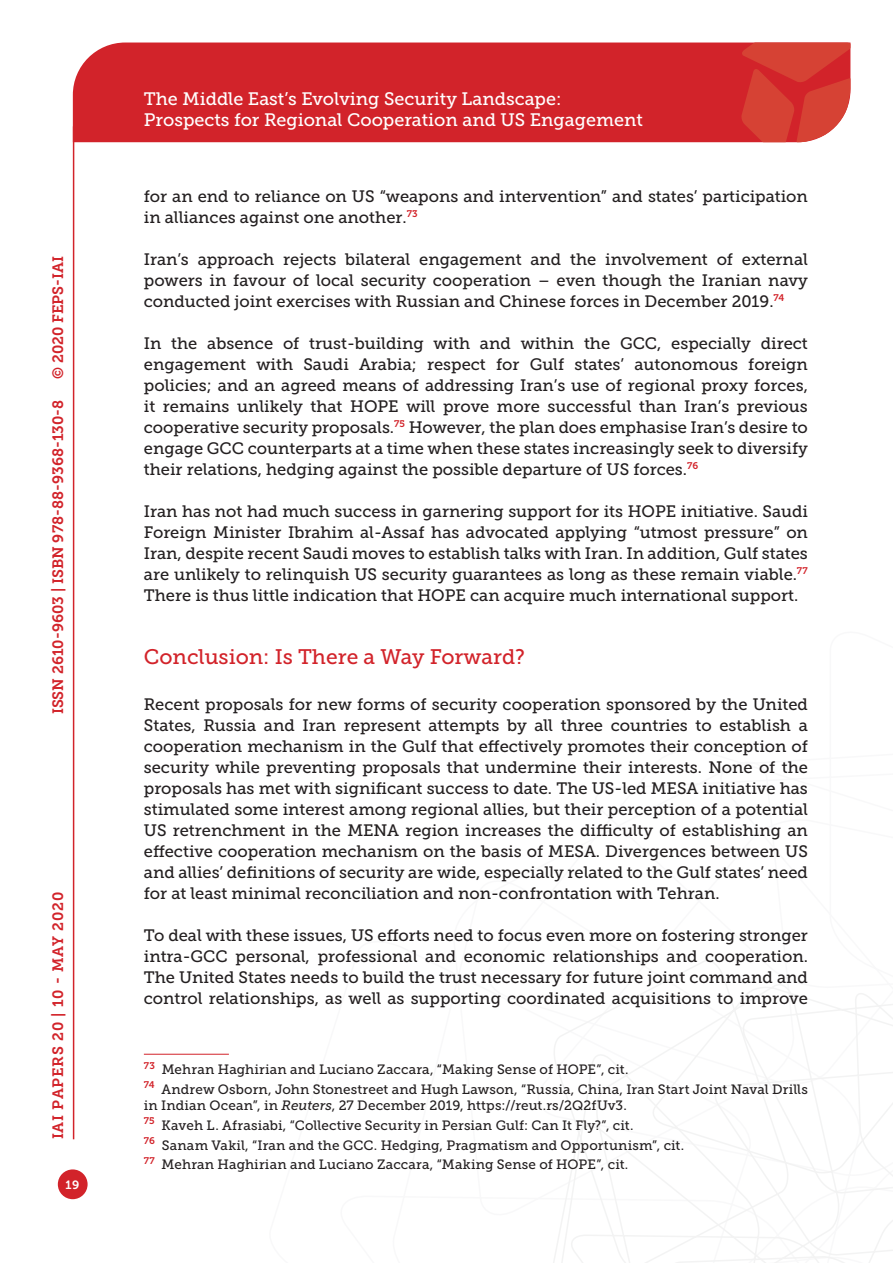
<style>
.page{position:relative;width:893px;height:1263px;background:#fff}
.page>*{position:absolute;margin:0;border:0;box-sizing:border-box;transform-origin:0 0}
.Titolo_paragrafo{font:21px "Museo Slab 500";color:#d2232a}
.t1{font:18px/21.6px "Museo Slab 500";color:#fff}
.Testo{font:16.5px/21px "Museo Slab 500";color:#231f20;text-align:justify}
.t2{font:15px "Museo Slab 700";color:#d2232a}
.t3{font:15px "Museo Slab 700";letter-spacing:.05em;color:#d2232a}
.Nota{font:13.5px/16.2px "Museo Slab 500";letter-spacing:.01em;color:#231f20}
.t4{font:12px "Museo Slab 700";color:#fff}
.s1{font-style:italic}
</style>
<div class="page">
<svg style="left:553px;top:960px;width:340px;height:303px"></svg>
<div style="left:73px;top:43px;width:668px;height:99px;background:#d2232a"></div>
<svg style="left:741px;top:43px;width:109px;height:99px;background:#d6433b"></svg>
<div style="left:58px;top:1169px;width:30px;height:30px;background:#d2232a;border-radius:50%"></div>
<hr style="left:73px;top:126px;width:1px;height:1013px;background:#d2232a">
<hr style="left:144px;top:1054px;width:85px;height:1px;background:#d2232a">
<p class="t2" style="left:50px;top:379px;width:125px;rotate:-90deg">© 2020 FEPS-IAI</p>
<p class="t2" style="left:49px;top:714px;width:316px;rotate:-90deg">ISSN 2610-9603 | ISBN 978-88-9368-130-8</p>
<p class="t3" style="left:50px;top:1139px;width:249px;rotate:-90deg">IAI PAPERS 20 | 10 - MAY 2020</p>
<p class="t4" style="left:66px;top:1178px;width:15px">19</p>
<p class="t1" style="left:144px;top:88px;width:500px">The Middle East’s Evolving Security Landscape:<br>Prospects for Regional Cooperation and US Engagement</p>
<p class="Testo" style="left:144px;top:186px;width:665px">for an end to reliance on US “weapons and intervention” and states’ participation in alliances against one another.<sup>73</sup></p>
<p class="Testo" style="left:144px;top:249px;width:666px">Iran’s approach rejects bilateral engagement and the involvement of external powers in favour of local security cooperation – even though the Iranian navy conducted joint exercises with Russian and Chinese forces in December 2019.<sup>74</sup></p>
<p class="Testo" style="left:144px;top:333px;width:666px">In the absence of trust-building with and within the GCC, especially direct engagement with Saudi Arabia; respect for Gulf states’ autonomous foreign policies; and an agreed means of addressing Iran’s use of regional proxy forces, it remains unlikely that HOPE will prove more successful than Iran’s previous cooperative security proposals.<sup>75</sup> However, the plan does emphasise Iran’s desire to engage GCC counterparts at a time when these states increasingly seek to diversify their relations, hedging against the possible departure of US forces.<sup>76</sup></p>
<p class="Testo" style="left:144px;top:501px;width:666px">Iran has not had much success in garnering support for its HOPE initiative. Saudi Foreign Minister Ibrahim al-Assaf has advocated applying “utmost pressure” on Iran, despite recent Saudi moves to establish talks with Iran. In addition, Gulf states are unlikely to relinquish US security guarantees as long as these remain viable.<sup>77<br></sup>There is thus little indication that HOPE can acquire much international support.</p>
<p class="Titolo_paragrafo" style="left:144px;top:645px;width:383px">Conclusion: Is There a Way Forward?</p>
<p class="Testo" style="left:144px;top:694px;width:666px">Recent proposals for new forms of security cooperation sponsored by the United States, Russia and Iran represent attempts by all three countries to establish a cooperation mechanism in the Gulf that effectively promotes their conception of security while preventing proposals that undermine their interests. None of the proposals has met with significant success to date. The US-led MESA initiative has stimulated some interest among regional allies, but their perception of a potential US retrenchment in the MENA region increases the difficulty of establishing an effective cooperation mechanism on the basis of MESA. Divergences between US and allies’ definitions of security are wide, especially related to the Gulf states’ need for at least minimal reconciliation and non-confrontation with Tehran.</p>
<p class="Testo" style="left:144px;top:925px;width:666px">To deal with these issues, US efforts need to focus even more on fostering stronger intra-GCC personal, professional and economic relationships and cooperation.<br>The United States needs to build the trust necessary for future joint command and control relationships, as well as supporting coordinated acquisitions to improve</p>
<p class="Nota" style="left:144px;top:1061px;width:486px"><sup>73</sup> Mehran Haghirian and Luciano Zaccara, “Making Sense of HOPE”, cit.</p>
<p class="Nota" style="left:144px;top:1081px;width:665px"><sup>74</sup> Andrew Osborn, John Stonestreet and Hugh Lawson, “Russia, China, Iran Start Joint Naval Drills in Indian Ocean”, in <span class="s1">Reuters</span>, 27 December 2019, https://reut.rs/2Q2fUv3.</p>
<p class="Nota" style="left:144px;top:1117px;width:491px"><sup>75</sup> Kaveh L. Afrasiabi, “Collective Security in Persian Gulf: Can It Fly?”, cit.</p>
<p class="Nota" style="left:144px;top:1137px;width:542px"><sup>76</sup> Sanam Vakil, “Iran and the GCC. Hedging, Pragmatism and Opportunism”, cit.</p>
<p class="Nota" style="left:144px;top:1157px;width:486px"><sup>77</sup> Mehran Haghirian and Luciano Zaccara, “Making Sense of HOPE”, cit.</p>
</div>
